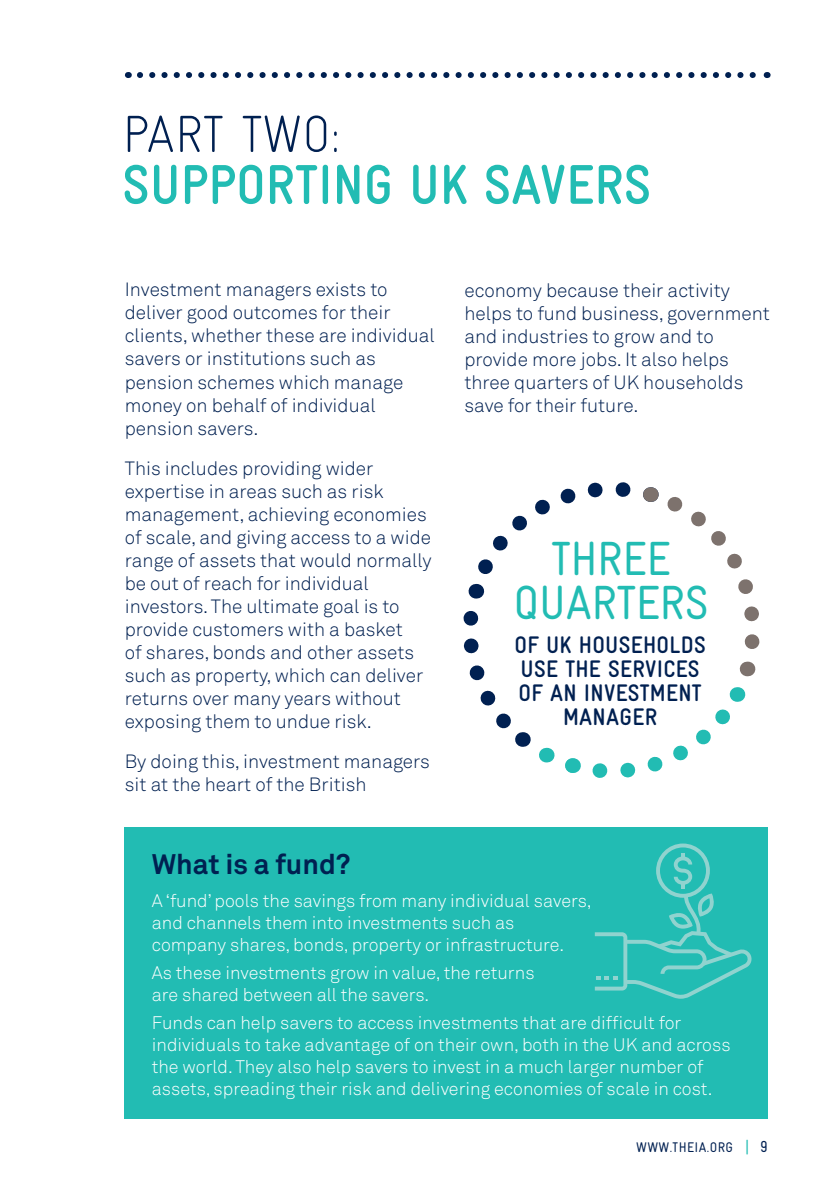
<style>
.page{position:relative;width:840px;height:1191px;background:#fff}
.page>*{position:absolute;margin:0;border:0;box-sizing:border-box;transform-origin:0 0}
.t1{font:700 56px "Gravur Condensed";color:#22bcb3}
.t2{font:300 52px "Gravur Condensed";color:#002051}
.quote1{font:48px/44px "Gravur Condensed";letter-spacing:-.01em;color:#22bcb3;text-align:center}
.t3{font:700 28px "Akkurat Std";color:#002051}
.quote1-2{font:700 24px/24px "Gravur Condensed";letter-spacing:.01em;color:#002051;text-align:center}
.t4{font:300 19px/23px "Akkurat Std";color:#002051}
.t5{font:300 18px/22px "Akkurat Std";color:#fff}
.t6{font:14px "Gravur Condensed";letter-spacing:.03em;color:#002051}
.s1{font-size:16px;color:#22bcb3}
.s2{font-size:16px}
</style>
<div class="page">
<svg style="left:140px;top:72px;width:616px;height:6px"></svg>
<svg style="left:463px;top:482px;width:297px;height:296px"></svg>
<div style="left:125px;top:827px;width:642px;height:292px;background:#22bcb3"></div>
<svg style="left:594px;top:843px;width:157px;height:155px"></svg>
<p class="t2" style="left:122px;top:104px;width:219px">PART TWO:</p>
<p class="t1" style="left:122px;top:154px;width:530px">SUPPORTING UK SAVERS</p>
<p class="t4" style="left:125px;top:278px;width:311px">Investment managers exists to deliver good outcomes for their clients, whether these are individual savers or institutions such as pension schemes which manage money on behalf of individual pension savers.</p>
<p class="t4" style="left:125px;top:456px;width:308px">This includes providing wider expertise in areas such as risk management, achieving economies of scale, and giving access to a wide range of assets that would normally be out of reach for individual investors. The ultimate goal is to provide customers with a basket<br>of shares, bonds and other assets such as property, which can deliver returns over many years without exposing them to undue risk.</p>
<p class="t4" style="left:125px;top:749px;width:306px">By doing this, investment managers sit at the heart of the British</p>
<p class="t4" style="left:464px;top:279px;width:307px">economy because their activity helps to fund business, government and industries to grow and to provide more jobs. It also helps three quarters of UK households save for their future.</p>
<p class="quote1" style="left:513px;top:537px;width:197px">THREE<br>QUARTERS</p>
<p class="quote1-2" style="left:514px;top:633px;width:193px">OF UK HOUSEHOLDS<br>USE THE SERVICES<br>OF AN INVESTMENT<br>MANAGER</p>
<p class="t3" style="left:152px;top:847px;width:200px">What is a fund?</p>
<p class="t5" style="left:152px;top:890px;width:441px">A ‘fund’ pools the savings from many individual savers, and channels them into investments such as company shares, bonds, property or infrastructure.</p>
<p class="t5" style="left:152px;top:961px;width:384px">As these investments grow in value, the returns are shared between all the savers.</p>
<p class="t5" style="left:152px;top:1011px;width:580px">Funds can help savers to access investments that are difficult for individuals to take advantage of on their own, both in the UK and across the world. They also help savers to invest in a much larger number of assets, spreading their risk and delivering economies of scale in cost.</p>
<p class="t6" style="left:635px;top:1139px;width:133px">WWW.THEIA.ORG <span class="s1">|</span> <span class="s2">9</span></p>
</div>
